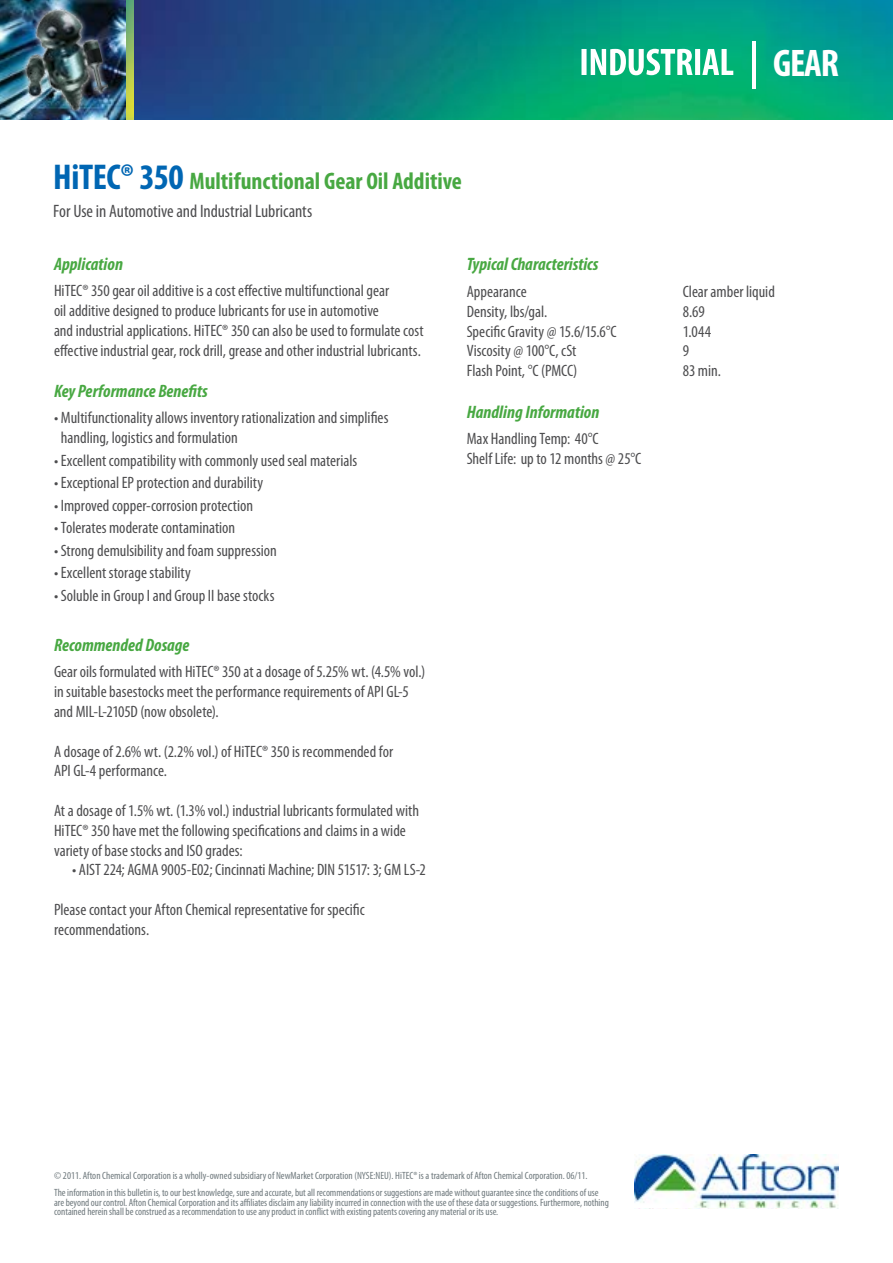
<style>
.page{position:relative;width:893px;height:1263px;background:#fff}
.page>*{position:absolute;margin:0;border:0;box-sizing:border-box;transform-origin:0 0}
.t1{font:700 condensed 38.55px "Myriad Pro";color:#fff}
.t2{font:700 condensed 24px "Myriad Pro";color:#48a842}
.t3{font:italic 700 condensed 18px "Myriad Pro";color:#48a842}
.t4{font:condensed 18px "Myriad Pro";letter-spacing:-.005em;color:#4d4d4f}
.t5{font:condensed 16.5px/19.8px "Myriad Pro";color:#4d4d4f}
.t6{font:condensed 10.5px/16.5px "Myriad Pro";letter-spacing:-.005em;color:#707a7e}
.s1{font-size:36px;color:#0066b3}
</style>
<div class="page">
<img style="left:133px;top:0;width:760px;height:120px">
<img style="left:0;top:0;width:133px;height:120px">
<svg style="left:581px;top:49px;width:152px;height:26px"></svg>
<hr style="left:752px;top:41px;width:4px;height:48px;background:#fff">
<img style="left:634px;top:1155px;width:205px;height:54px">
<img style="left:5px;top:0;width:114px;height:120px">
<img style="left:12px;top:2px;width:100px;height:117px">
<h2 class="t2" style="left:53px;top:166px;width:410px"><span class="s1">HiTEC® 350</span> Multifunctional Gear Oil Additive</h2>
<p class="t4" style="left:53px;top:200px;width:261px">For Use in Automotive and Industrial Lubricants</p>
<h1 class="t1" style="left:773px;top:39px;width:67px">GEAR</h1>
<p class="t3" style="left:54px;top:252px;width:71px">Application</p>
<p class="t5" style="left:54px;top:281px;width:371px">HiTEC® 350 gear oil additive is a cost effective multifunctional gear<br>oil additive designed to produce lubricants for use in automotive<br>and industrial applications. HiTEC® 350 can also be used to formulate cost effective industrial gear, rock drill, grease and other industrial lubricants.</p>
<p class="t3" style="left:54px;top:380px;width:155px">Key Performance Benefits</p>
<p class="t5" style="left:61px;top:408px;width:329px;text-indent:-7px">• Multifunctionality allows inventory rationalization and simplifies handling, logistics and formulation</p>
<p class="t5" style="left:54px;top:450px;width:305px">• Excellent compatibility with commonly used seal materials</p>
<p class="t5" style="left:54px;top:473px;width:211px">• Exceptional EP protection and durability</p>
<p class="t5" style="left:54px;top:495px;width:201px">• Improved copper-corrosion protection</p>
<p class="t5" style="left:54px;top:518px;width:183px">• Tolerates moderate contamination</p>
<p class="t5" style="left:54px;top:540px;width:224px">• Strong demulsibility and foam suppression</p>
<p class="t5" style="left:54px;top:563px;width:138px">• Excellent storage stability</p>
<p class="t5" style="left:54px;top:585px;width:222px">• Soluble in Group I and Group II base stocks</p>
<p class="t3" style="left:54px;top:633px;width:137px">Recommended Dosage</p>
<p class="t5" style="left:54px;top:662px;width:373px">Gear oils formulated with HiTEC® 350 at a dosage of 5.25% wt. (4.5% vol.) in suitable basestocks meet the performance requirements of API GL-5 and MIL-L-2105D (now obsolete).</p>
<p class="t5" style="left:54px;top:741px;width:341px">A dosage of 2.6% wt. (2.2% vol.) of HiTEC® 350 is recommended for<br>API GL-4 performance.</p>
<p class="t5" style="left:54px;top:800px;width:367px">At a dosage of 1.5% wt. (1.3% vol.) industrial lubricants formulated with<br>HiTEC® 350 have met the following specifications and claims in a wide variety of base stocks and ISO grades:</p>
<p class="t5" style="left:72px;top:860px;width:355px">• AIST 224; AGMA 9005-E02; Cincinnati Machine; DIN 51517: 3; GM LS-2</p>
<p class="t5" style="left:54px;top:899px;width:312px">Please contact your Afton Chemical representative for specific recommendations.</p>
<p class="t3" style="left:467px;top:253px;width:133px">Typical Characteristics</p>
<p class="t5" style="left:467px;top:281px;width:61px">Appearance</p>
<p class="t5" style="left:683px;top:281px;width:94px">Clear amber liquid</p>
<p class="t5" style="left:467px;top:301px;width:82px">Density, lbs/gal.</p>
<p class="t5" style="left:683px;top:301px;width:23px">8.69</p>
<p class="t5" style="left:467px;top:321px;width:151px">Specific Gravity @ 15.6/15.6°C</p>
<p class="t5" style="left:683px;top:321px;width:30px">1.044</p>
<p class="t5" style="left:467px;top:341px;width:111px">Viscosity @ 100°C, cSt</p>
<p class="t5" style="left:683px;top:341px;width:8px">9</p>
<p class="t5" style="left:467px;top:361px;width:112px">Flash Point, °C (PMCC)</p>
<p class="t5" style="left:683px;top:361px;width:40px">83 min.</p>
<p class="t3" style="left:467px;top:400px;width:134px">Handling Information</p>
<p class="t5" style="left:467px;top:429px;width:176px">Max Handling Temp: 40°C<br>Shelf Life: up to 12 months @ 25°C</p>
<p class="t6" style="left:54px;top:1167px;width:546px">© 2011. Afton Chemical Corporation is a wholly-owned subsidiary of NewMarket Corporation (NYSE:NEU). HiTEC® is a trademark of Afton Chemical Corporation. 06/11.<br>The information in this bulletin is, to our best knowledge, sure and accurate, but all recommendations or suggestions are made without guarantee since the conditions of use</p>
<p class="t6" style="left:54px;top:1197px;width:556px;line-height:9.8px">are beyond our control. Afton Chemical Corporation and its affiliates disclaim any liability incurred in connection with the use of these data or suggestions. Furthermore, nothing contained herein shall be construed as a recommendation to use any product in conflict with existing patents covering any material or its use.</p>
</div>
